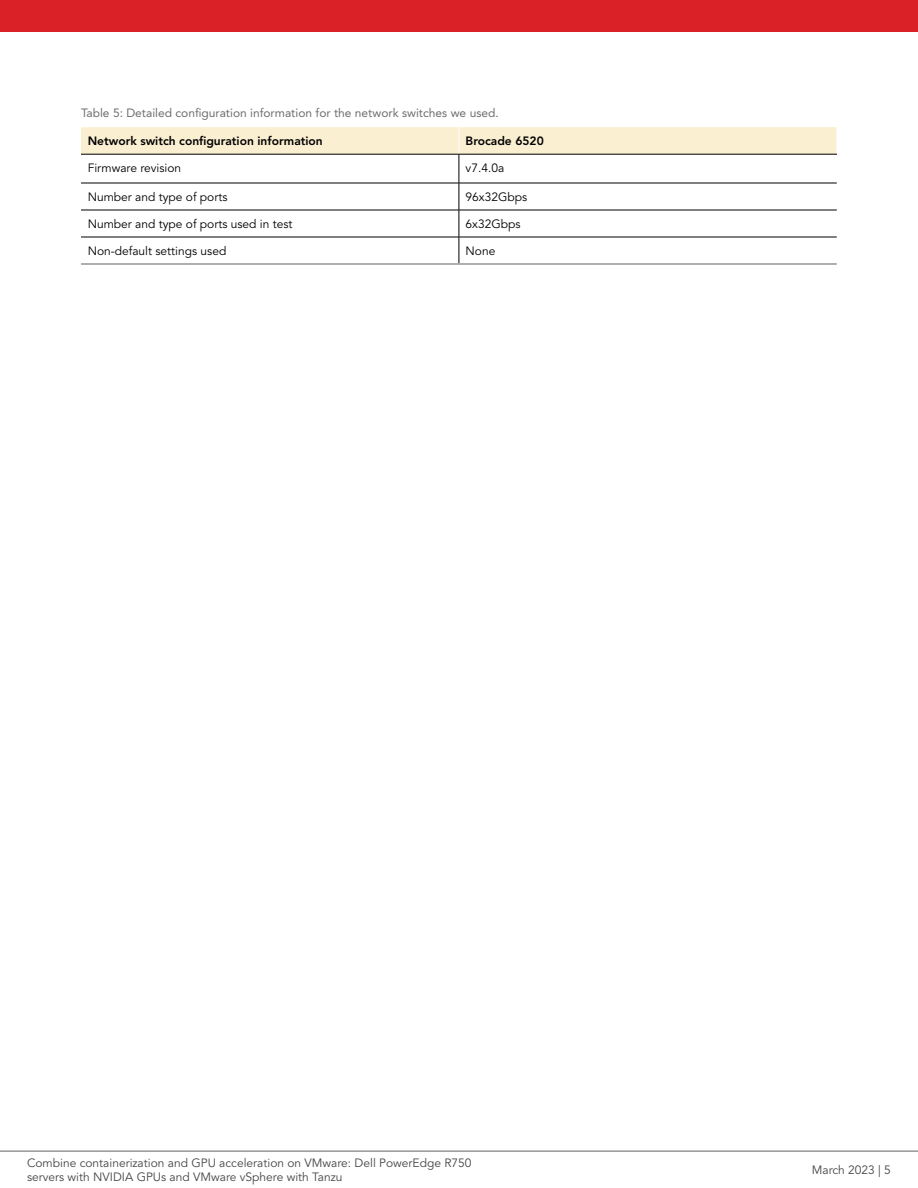
<style>
.page{position:relative;width:918px;height:1188px;background:#fff}
.page>*{position:absolute;margin:0;border:0;box-sizing:border-box;transform-origin:0 0}
.t1{font:12px/14.4px "Avenir LT Pro";color:#464547}
.t2{font:12px "Avenir LT Pro";color:#000}
.t3{font:12px "Avenir LT Pro";color:#6d6e71}
.t4{font:800 12px "Avenir LT Pro";color:#000}
</style>
<div class="page">
<svg style="left:81px;top:127px;width:756px;height:136px"></svg>
<hr style="left:81px;top:154px;width:378px;height:1px;background:#000">
<hr style="left:459px;top:154px;width:378px;height:1px;background:#000">
<hr style="left:81px;top:237px;width:378px;height:1px;background:#000">
<hr style="left:459px;top:237px;width:378px;height:1px;background:#000">
<hr style="left:81px;top:263px;width:378px;height:2px;background:#939598">
<hr style="left:459px;top:263px;width:378px;height:2px;background:#939598">
<hr style="left:0;top:1151px;width:918px;height:1px;background:#616264">
<div style="left:0;top:0;width:918px;height:32px;background:#da2128"></div>
<p class="t3" style="left:81px;top:106px;width:419px">Table 5: Detailed configuration information for the network switches we used.</p>
<p class="t4" style="left:88px;top:134px;width:237px">Network switch configuration information</p>
<p class="t4" style="left:466px;top:134px;width:80px">Brocade 6520</p>
<p class="t2" style="left:88px;top:161px;width:95px">Firmware revision</p>
<p class="t2" style="left:466px;top:161px;width:40px">v7.4.0a</p>
<p class="t2" style="left:88px;top:189px;width:141px">Number and type of ports</p>
<p class="t2" style="left:466px;top:189px;width:63px">96x32Gbps</p>
<p class="t2" style="left:88px;top:216px;width:206px">Number and type of ports used in test</p>
<p class="t2" style="left:466px;top:216px;width:56px">6x32Gbps</p>
<p class="t2" style="left:88px;top:243px;width:140px">Non-default settings used</p>
<p class="t2" style="left:466px;top:243px;width:31px">None</p>
<p class="t1" style="left:27px;top:1156px;width:446px">Combine containerization and GPU acceleration on VMware: Dell PowerEdge R750 servers with NVIDIA GPUs and VMware vSphere with Tanzu</p>
<p class="t1" style="left:812px;top:1163px;width:81px">March 2023 | 5</p>
</div>
